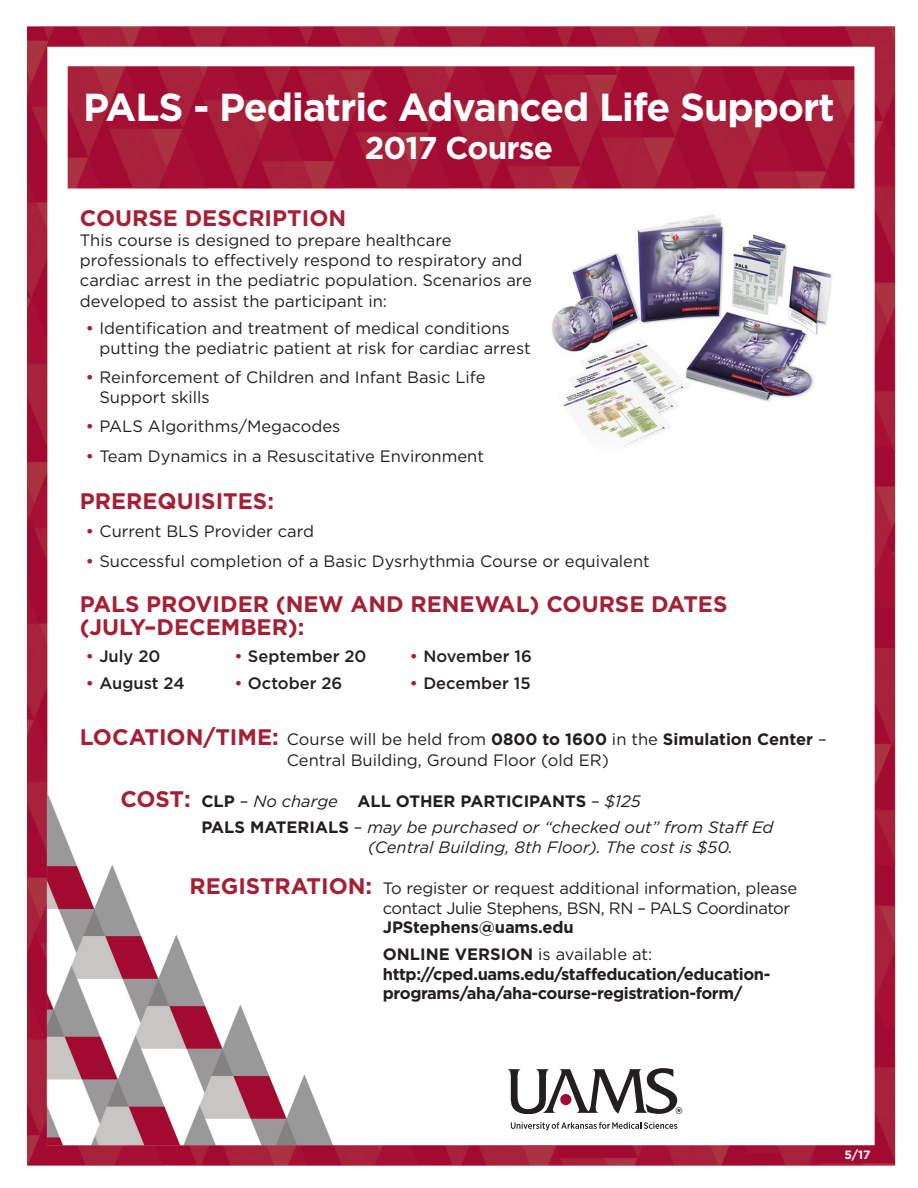
<style>
.page{position:relative;width:918px;height:1188px;background:#fff}
.page>*{position:absolute;margin:0;border:0;box-sizing:border-box;transform-origin:0 0}
.t1{font:700 39px "Gotham";letter-spacing:-.025em;color:#fff}
.t2{font:700 31.5px "Gotham";letter-spacing:-.025em;color:#fff}
.t3{font:700 22.5px/22.5px "Gotham";color:#a62035}
.t4{font:16.5px/19.8px "Gotham";color:#231f20}
.t5{font:700 16.5px "Gotham";letter-spacing:-.025em;color:#231f20}
.t6{font:italic 16.5px "Gotham";color:#231f20}
.t7{font:500 16.5px "Gotham";color:#231f20}
.t8{font:16.5px "Gotham";letter-spacing:-.03em;color:#231f20}
.t9{font:700 16.5px "Gotham";color:#231f20}
.t10{font:700 12px "Gotham";color:#fff}
.s1{font-weight:500;color:#a62035}
.s2{color:#a62035}
.s3{font-weight:700;font-size:22.5px;color:#a62035}
.s4{font-weight:700}
.s5{font-size:22.5px;color:#a62035}
.s6{font-weight:400}
.s7{font-weight:400;font-style:italic}
.s8{font-weight:700;font-style:normal}
.s9{font-style:normal}
</style>
<div class="page">
<img style="left:27px;top:26px;width:869px;height:1140px">
<svg style="left:511px;top:1122px;width:166px;height:8px"></svg>
<svg style="left:508px;top:1068px;width:174px;height:46px"></svg>
<img style="left:550px;top:211px;width:289px;height:243px">
<p class="t1" style="left:83px;top:82px;width:753px">PALS - Pediatric Advanced Life Support</p>
<p class="t2" style="left:365px;top:127px;width:190px">2017 Course</p>
<p class="t3" style="left:80px;top:207px;width:268px">COURSE DESCRIPTION</p>
<p class="t4" style="left:80px;top:230px;width:454px">This course is designed to prepare healthcare professionals to effectively respond to respiratory and cardiac arrest in the pediatric population. Scenarios are</p>
<p class="t4" style="left:80px;top:291px;width:309px">developed to assist the participant in:</p>
<p class="t4" style="left:99px;top:318px;width:433px;text-indent:-14px"><span class="s1">•</span> Identification and treatment of medical conditions putting the pediatric patient at risk for cardiac arrest</p>
<p class="t4" style="left:99px;top:367px;width:388px;text-indent:-14px"><span class="s1">•</span> Reinforcement of Children and Infant Basic Life<br>Support skills</p>
<p class="t4" style="left:86px;top:416px;width:256px"><span class="s1">•</span> PALS Algorithms/Megacodes</p>
<p class="t4" style="left:86px;top:446px;width:400px"><span class="s1">•</span> Team Dynamics in a Resuscitative Environment</p>
<p class="t3" style="left:80px;top:489px;width:196px">PREREQUISITES:</p>
<p class="t4" style="left:86px;top:520px;width:230px"><span class="s1">•</span> Current BLS Provider card</p>
<p class="t4" style="left:86px;top:551px;width:566px"><span class="s1">•</span> Successful completion of a Basic Dysrhythmia Course or equivalent</p>
<p class="t3" style="left:80px;top:593px;width:649px">PALS PROVIDER (NEW AND RENEWAL) COURSE DATES (JULY–DECEMBER):</p>
<p class="t7" style="left:86px;top:645px;width:76px"><span class="s2">•</span> July 20</p>
<p class="t7" style="left:234px;top:645px;width:134px"><span class="s2">•</span> September 20</p>
<p class="t7" style="left:410px;top:645px;width:123px"><span class="s2">•</span> November 16</p>
<p class="t7" style="left:86px;top:672px;width:100px"><span class="s2">•</span> August 24</p>
<p class="t7" style="left:234px;top:672px;width:110px"><span class="s2">•</span> October 26</p>
<p class="t7" style="left:410px;top:672px;width:122px"><span class="s2">•</span> December 15</p>
<p class="t4" style="left:287px;top:728px;width:541px;line-height:21.6px;text-indent:-207px"><span class="s3">LOCATION/TIME:</span> Course will be held from <span class="s4">0800 to 1600</span> in the <span class="s4">Simulation Center</span> –<br>Central Building, Ground Floor (old ER)</p>
<p class="t9" style="left:120px;top:790px;width:522px"><span class="s5">COST:</span> CLP <span class="s6">–</span> <span class="s7">No charge</span> ALL OTHER PARTICIPANTS <span class="s6">–</span> <span class="s7">$125</span></p>
<p class="t6" style="left:201px;top:817px;width:574px"><span class="s8">PALS MATERIALS</span> <span class="s9">–</span> may be purchased or “checked out” from Staff Ed</p>
<p class="t6" style="left:368px;top:837px;width:367px">(Central Building, 8th Floor). The cost is $50.</p>
<p class="t4" style="left:189px;top:878px;width:610px"><span class="s3">REGISTRATION:</span> To register or request additional information, please</p>
<p class="t8" style="left:383px;top:897px;width:409px">contact Julie Stephens, BSN, RN – PALS Coordinator</p>
<p class="t5" style="left:383px;top:917px;width:192px">JPStephens@uams.edu</p>
<p class="t4" style="left:383px;top:944px;width:271px"><span class="s4">ONLINE VERSION</span> is available at:</p>
<p class="t5" style="left:383px;top:963px;width:389px">http://cped.uams.edu/staffeducation/education-</p>
<p class="t5" style="left:383px;top:983px;width:361px">programs/aha/aha-course-registration-form/</p>
<p class="t10" style="left:844px;top:1147px;width:28px">5/17</p>
</div>
